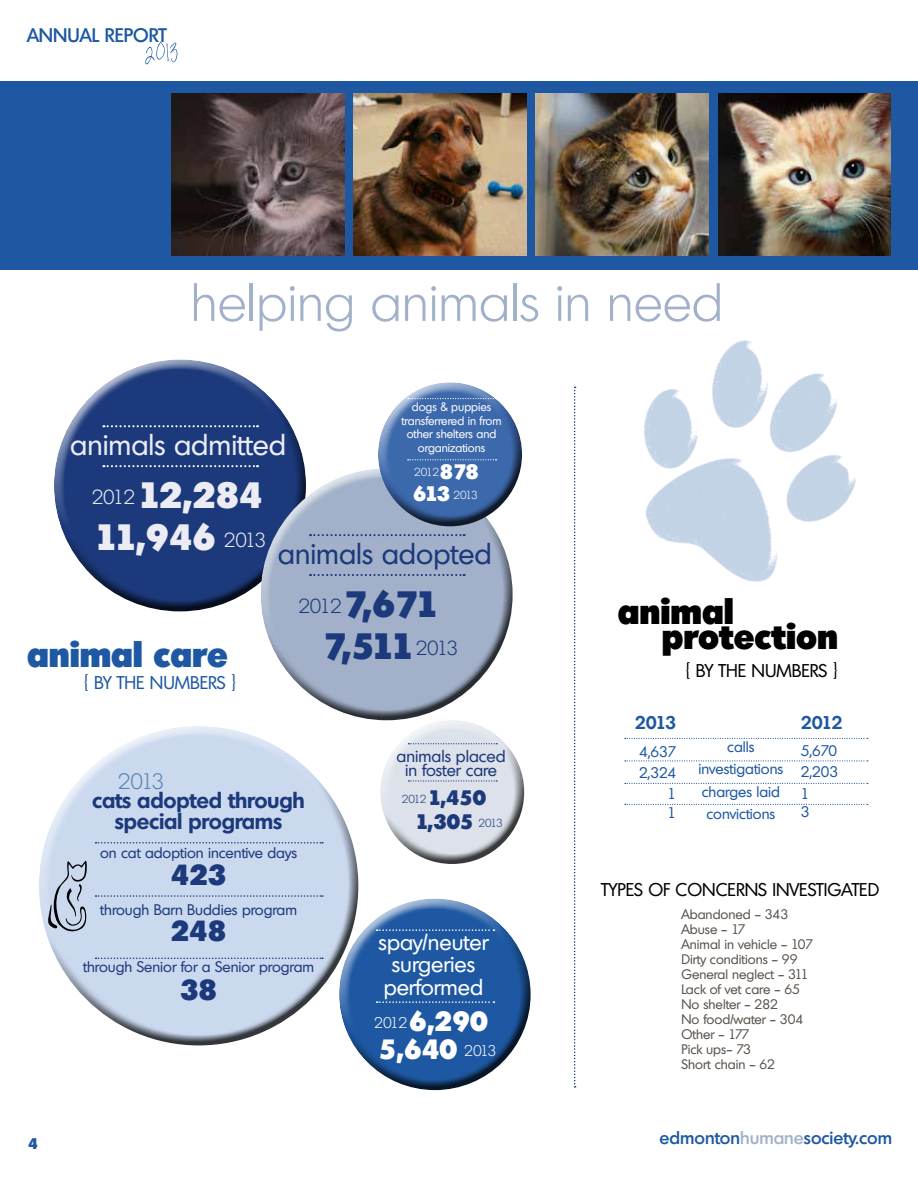
<style>
.page{position:relative;width:918px;height:1188px;background:#fff}
.page>*{position:absolute;margin:0;border:0;box-sizing:border-box;transform-origin:0 0}
.t1{font:300 52.5px "Montreal";color:#a2b1c9}
.t2{font:800 36px "Montreal";color:#000}
.t3{font:800 36px "Montreal";color:#1e58a2}
.t4{font:800 35.7px "Montreal";color:#ececf5}
.t5{font:800 35.7px "Montreal";letter-spacing:-.095em;color:#1c397b}
.t6{font:29.4px "Montreal";color:#ececf5}
.t7{font:29.4px "Montreal";color:#1c397b}
.t8{font:800 28.35px/56.2px "Montreal";color:#1c397b}
.t9{font:800 27.15px "Montreal";color:#fff}
.t10{font:600 22.5px/21px "Montreal";letter-spacing:-.01em;color:#1c397b;text-align:center}
.t11{font:22.35px/22.5px "Montreal";color:#fff;text-align:center}
.t12{font:300 21.75px "Montreal";color:#5a85af}
.t13{font:800 20.4px "Montreal";color:#1c397b}
.t14{font:800 20.4px "Montreal";letter-spacing:-.065em;color:#fff}
.t15{font:300 19.8px "Montreal";letter-spacing:-.07em;color:#ececf5}
.t16{font:300 19.8px "Montreal";letter-spacing:-.07em;color:#1c397b}
.t17{font:500 19.2px "Montreal";color:#1e58a2}
.t18{font:18px "Montreal";color:#000}
.t19{font:500 18px "Montreal";color:#1e58a2}
.t20{font:18px "Montreal";color:#1e58a2}
.t21{font:600 18px "Montreal";letter-spacing:-.065em;color:#1e58a2}
.t22{font:16.8px/14.4px "Montreal";color:#1c397b;text-align:center}
.t23{font:15px "Montreal";color:#1c397b}
.t24{font:15px/22.5px "Montreal";color:#1e58a2}
.t25{font:300 15px "Montreal";letter-spacing:-.07em;color:#fff}
.t26{font:800 15px "Montreal";color:#1e58a2}
.t27{font:13.5px/15px "Montreal";color:#5b534d}
.t28{font:12px/13.5px "Montreal";color:#fff;text-align:center}
.t29{font:300 11.25px "Montreal";letter-spacing:-.07em;color:#1c397b}
.t30{font:300 11.25px "Montreal";letter-spacing:-.07em;color:#fff}
.s1{color:#a2b1c9}
</style>
<div class="page">
<svg style="left:145px;top:42px;width:32px;height:22px"></svg>
<div style="left:0;top:81px;width:918px;height:189px;background:#1e58a2"></div>
<img style="left:171px;top:94px;width:173px;height:162px">
<img style="left:354px;top:94px;width:172px;height:162px">
<img style="left:536px;top:94px;width:173px;height:162px">
<img style="left:718px;top:94px;width:173px;height:162px">
<div style="left:36px;top:724px;width:307px;height:243px;background:#fff;opacity:.75"></div>
<div style="left:45px;top:776px;width:314px;height:271px;background:#000;opacity:.75"></div>
<svg style="left:96px;top:842px;width:227px;height:2px"></svg>
<svg style="left:96px;top:895px;width:227px;height:2px"></svg>
<svg style="left:96px;top:958px;width:227px;height:1px"></svg>
<svg style="left:46px;top:860px;width:41px;height:72px;background:#abb6c8"></svg>
<svg style="left:574px;top:387px;width:2px;height:701px"></svg>
<svg style="left:625px;top:738px;width:243px;height:1px"></svg>
<svg style="left:625px;top:760px;width:243px;height:1px"></svg>
<svg style="left:625px;top:783px;width:243px;height:1px"></svg>
<svg style="left:625px;top:804px;width:243px;height:1px"></svg>
<img style="left:644px;top:340px;width:212px;height:242px">
<div style="left:51px;top:358px;width:244px;height:192px;background:#fff;opacity:.75"></div>
<div style="left:58px;top:399px;width:248px;height:214px;background:#000;opacity:.75"></div>
<svg style="left:103px;top:425px;width:155px;height:2px"></svg>
<svg style="left:103px;top:465px;width:155px;height:2px"></svg>
<div style="left:258px;top:467px;width:244px;height:192px;background:#fff;opacity:.75"></div>
<div style="left:264px;top:508px;width:249px;height:214px;background:#000;opacity:.75"></div>
<svg style="left:310px;top:534px;width:155px;height:2px"></svg>
<svg style="left:310px;top:574px;width:155px;height:2px"></svg>
<div style="left:377px;top:718px;width:145px;height:114px;background:#fff;opacity:.75"></div>
<div style="left:381px;top:742px;width:143px;height:123px;background:#000;opacity:.75"></div>
<svg style="left:408px;top:743px;width:89px;height:1px"></svg>
<svg style="left:408px;top:780px;width:89px;height:2px"></svg>
<div style="left:375px;top:380px;width:145px;height:114px;background:#fff;opacity:.75"></div>
<div style="left:378px;top:405px;width:144px;height:122px;background:#000;opacity:.75"></div>
<svg style="left:408px;top:398px;width:89px;height:1px"></svg>
<svg style="left:408px;top:459px;width:89px;height:1px"></svg>
<div style="left:338px;top:896px;width:187px;height:149px;background:#fff;opacity:.75"></div>
<div style="left:341px;top:929px;width:190px;height:162px;background:#000;opacity:.75"></div>
<svg style="left:377px;top:929px;width:117px;height:2px"></svg>
<svg style="left:377px;top:1001px;width:117px;height:2px"></svg>
<h3 class="t17" style="left:27px;top:24px;width:141px">ANNUAL REPORT</h3>
<h1 class="t1" style="left:191px;top:272px;width:534px">helping animals in need</h1>
<p class="t28" style="left:402px;top:400px;width:102px">dogs &amp; puppies transferrered in from other shelters and organizations</p>
<h3 class="t14" style="left:413px;top:481px;width:39px">613</h3>
<h3 class="t6" style="left:70px;top:427px;width:217px">animals admitted</h3>
<h3 class="t14" style="left:440px;top:459px;width:40px">878</h3>
<p class="t30" style="left:453px;top:489px;width:26px">2013</p>
<p class="t30" style="left:414px;top:465px;width:26px">2012</p>
<h3 class="t4" style="left:138px;top:472px;width:126px">12,284</h3>
<h3 class="t15" style="left:224px;top:528px;width:44px">2013</h3>
<h3 class="t15" style="left:92px;top:486px;width:45px">2012</h3>
<h3 class="t4" style="left:95px;top:515px;width:123px">11,946</h3>
<h3 class="t7" style="left:278px;top:536px;width:215px">animals adopted</h3>
<h2 class="t3" style="left:27px;top:630px;width:202px">animal care</h2>
<h3 class="t20" style="left:84px;top:671px;width:155px">{ BY THE NUMBERS }</h3>
<h3 class="t5" style="left:344px;top:581px;width:96px">7,671</h3>
<h3 class="t16" style="left:416px;top:637px;width:44px">2013</h3>
<h3 class="t16" style="left:298px;top:594px;width:45px">2012</h3>
<h3 class="t5" style="left:324px;top:623px;width:92px">7,511</h3>
<h3 class="t12" style="left:118px;top:769px;width:48px">2013</h3>
<h3 class="t10" style="left:92px;top:789px;width:214px">cats adopted through special programs</h3>
<p class="t23" style="left:100px;top:844px;width:198px">on cat adoption incentive days</p>
<h3 class="t8" style="left:171px;top:846px;width:57px">423<br>248</h3>
<h3 class="t8" style="left:180px;top:961px;width:39px">38</h3>
<p class="t23" style="left:100px;top:901px;width:198px">through Barn Buddies program</p>
<p class="t23" style="left:83px;top:958px;width:233px">through Senior for a Senior program</p>
<p class="t26" style="left:28px;top:1134px;width:11px">4</p>
<p class="t22" style="left:397px;top:748px;width:111px">animals placed in foster care</p>
<h3 class="t13" style="left:415px;top:809px;width:60px">1,305</h3>
<h3 class="t13" style="left:428px;top:785px;width:60px">1,450</h3>
<p class="t29" style="left:478px;top:816px;width:26px">2013</p>
<p class="t29" style="left:402px;top:792px;width:26px">2012</p>
<h3 class="t11" style="left:379px;top:930px;width:111px">spay/neuter surgeries performed</h3>
<h3 class="t9" style="left:379px;top:1032px;width:80px">5,640</h3>
<h3 class="t9" style="left:409px;top:1004px;width:80px">6,290</h3>
<p class="t25" style="left:464px;top:1042px;width:34px">2013</p>
<p class="t25" style="left:374px;top:1014px;width:34px">2012</p>
<h2 class="t2" style="left:618px;top:588px;width:118px">animal</h2>
<h3 class="t18" style="left:685px;top:660px;width:155px">{ BY THE NUMBERS }</h3>
<h2 class="t2" style="left:662px;top:613px;width:178px">protection</h2>
<h3 class="t21" style="left:635px;top:711px;width:43px">2013</h3>
<p class="t24" style="left:639px;top:741px;width:39px;line-height:21px;text-align:right">4,637<br>2,324<br>1</p>
<p class="t24" style="left:668px;top:801px;width:10px">1</p>
<p class="t24" style="left:699px;top:735px;width:86px;text-align:center">calls investigations charges laid convictions</p>
<h3 class="t21" style="left:801px;top:711px;width:43px">2012</h3>
<p class="t24" style="left:801px;top:740px;width:39px;line-height:21px">5,670<br>2,203</p>
<p class="t24" style="left:801px;top:785px;width:10px;line-height:18px">1<br>3</p>
<h3 class="t18" style="left:601px;top:879px;width:280px">TYPES OF CONCERNS INVESTIGATED</h3>
<p class="t27" style="left:681px;top:906px;width:133px">Abandoned — 343<br>Abuse — 17<br>Animal in vehicle — 107<br>Dirty conditions — 99<br>General neglect — 311<br>Lack of vet care — 65<br>No shelter — 282<br>No food/water — 304<br>Other — 177<br>Pick ups— 73<br>Short chain — 62</p>
<h3 class="t19" style="left:660px;top:1126px;width:234px">edmonton<span class="s1">humane</span>society.com</h3>
</div>
